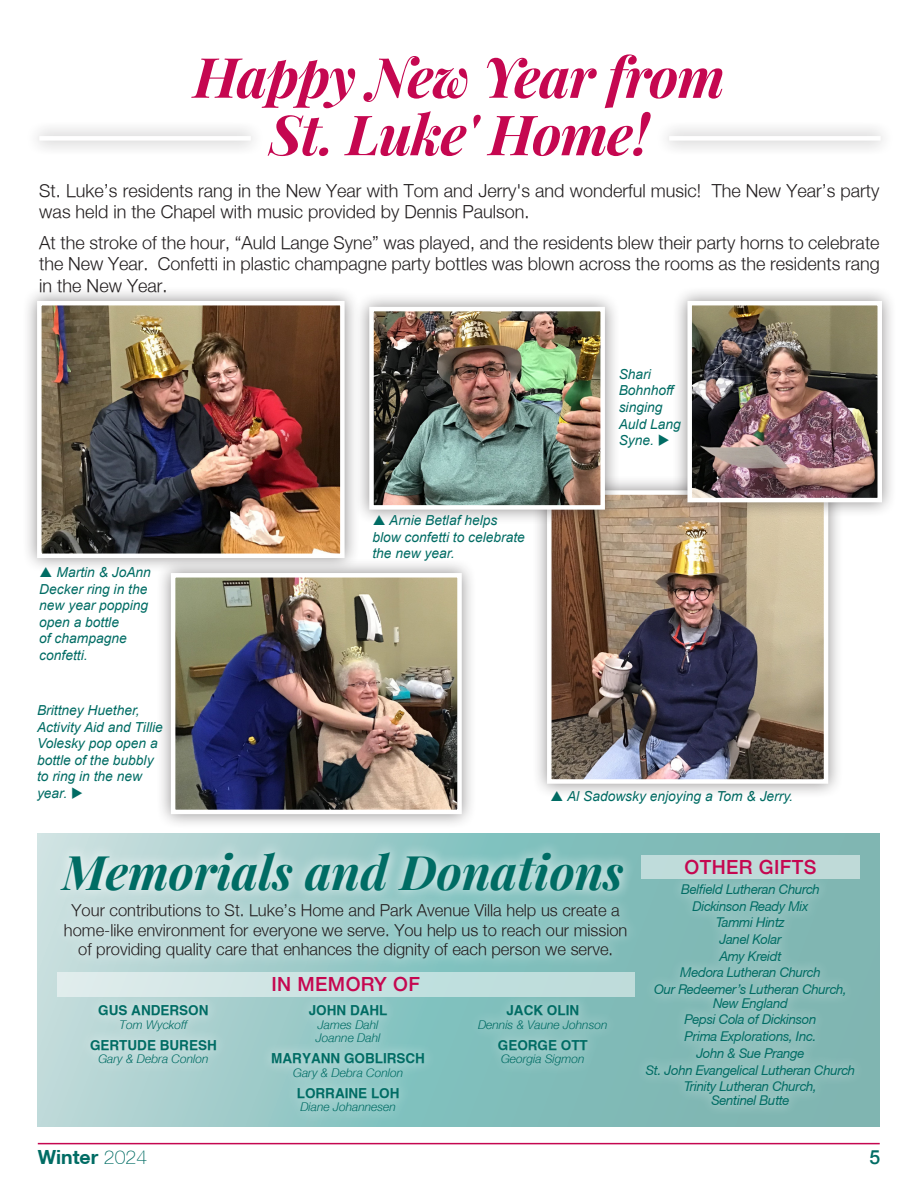
<style>
.page{position:relative;width:918px;height:1188px;background:#fff}
.page>*{position:absolute;margin:0;border:0;box-sizing:border-box;transform-origin:0 0}
.t1{font:italic 700 55.5px/57.4px "Playfair Display";letter-spacing:-.02em;color:#c50750;text-align:center}
.t2{font:italic 700 47.7px "Playfair Display";color:#006c64}
.t3{font:500 19.5px "Helvetica 65";letter-spacing:.02em;color:#c50750}
.t4{font:700 19.5px "Helvetica Neue CE";color:#006c64}
.t5{font:500 19.5px "Helvetica 65";color:#006c64}
.t6{font:300 18px/21.6px "Helvetica Neue";color:#231f20}
.t7{font:300 16.5px/19.8px "Helvetica Neue";color:#231f20;text-align:center}
.t8{font:italic 13.8px/16.5px "Arial";color:#006c64}
.t9{font:italic 13.5px/13.5px "Helvetica Neue CE";letter-spacing:-.02em;color:#006c64;text-align:center}
.t10{font:700 13.5px "Helvetica";color:#006c64}
.t11{font:italic 12px "Helvetica Neue";color:#006c64}
.s1{font-weight:100}
</style>
<div class="page">
<hr style="left:38px;top:1143px;width:842px;height:1px;background:#c50750">
<svg style="left:38px;top:833px;width:842px;height:294px;background:#99c6c4"></svg>
<div style="left:79px;top:993px;width:540px;height:131px;background:#fff;opacity:.75"></div>
<div style="left:641px;top:855px;width:219px;height:24px;background:#bfdbd9"></div>
<div style="left:57px;top:973px;width:577px;height:24px;background:linear-gradient(to right,#deeceb,#b7dad9)"></div>
<div style="left:634px;top:872px;width:232px;height:245px;background:#fff;opacity:.75"></div>
<svg style="left:50px;top:840px;width:585px;height:63px;background:#b4d7d5"></svg>
<svg style="left:52px;top:892px;width:587px;height:79px;background:#a4cfcd"></svg>
<div style="left:25px;top:121px;width:240px;height:35px;background:#231f20;opacity:.5"></div>
<div style="left:39px;top:136px;width:212px;height:5px;background:#fff"></div>
<div style="left:655px;top:121px;width:240px;height:35px;background:#231f20;opacity:.5"></div>
<div style="left:669px;top:136px;width:212px;height:5px;background:#fff"></div>
<div style="left:532px;top:475px;width:311px;height:324px;background:#231f20;opacity:.5"></div>
<img style="left:552px;top:495px;width:271px;height:284px">
<div style="left:547px;top:490px;width:281px;height:294px;border:4px solid #fff"></div>
<div style="left:354px;top:292px;width:266px;height:233px;background:#231f20;opacity:.5"></div>
<img style="left:374px;top:312px;width:226px;height:193px">
<div style="left:369px;top:307px;width:236px;height:203px;border:4px solid #fff"></div>
<div style="left:22px;top:286px;width:338px;height:287px;background:#231f20;opacity:.5"></div>
<img style="left:42px;top:306px;width:298px;height:247px">
<div style="left:37px;top:301px;width:308px;height:257px;border:4px solid #fff"></div>
<div style="left:672px;top:286px;width:225px;height:231px;background:#231f20;opacity:.5"></div>
<img style="left:692px;top:306px;width:185px;height:191px">
<div style="left:687px;top:301px;width:195px;height:201px;border:4px solid #fff"></div>
<div style="left:156px;top:558px;width:321px;height:271px;background:#231f20;opacity:.5"></div>
<img style="left:176px;top:578px;width:281px;height:231px">
<div style="left:171px;top:573px;width:291px;height:241px;border:4px solid #fff"></div>
<svg style="left:551px;top:791px;width:12px;height:8px"></svg>
<svg style="left:373px;top:515px;width:12px;height:10px"></svg>
<svg style="left:40px;top:567px;width:12px;height:6px"></svg>
<p class="t1" style="left:194px;top:43px;width:533px">Happy New Year from<br>St. Luke' Home!</p>
<p class="t6" style="left:39px;top:179px;width:842px">St. Luke’s residents rang in the New Year with Tom and Jerry's and wonderful music! The New Year’s party was held in the Chapel with music provided by Dennis Paulson.</p>
<p class="t6" style="left:39px;top:231px;width:842px;text-align:justify">At the stroke of the hour, “Auld Lange Syne” was played, and the residents blew their party horns to celebrate the New Year. Confetti in plastic champagne party bottles was blown across the rooms as the residents rang in the New Year.</p>
<p class="t8" style="left:39px;top:564px;width:113px;text-indent:17px">Martin &amp; JoAnn<br>Decker ring in the new year popping open a bottle<br>of champagne confetti.</p>
<p class="t8" style="left:37px;top:702px;width:127px">Brittney Huether,<br>Activity Aid and Tillie<br>Volesky pop open a bottle of the bubbly to ring in the new year. ◆</p>
<p class="t8" style="left:372px;top:512px;width:154px;text-indent:17px">Arnie Betlaf helps blow confetti to celebrate the new year.</p>
<p class="t8" style="left:619px;top:366px;width:64px">Shari<br>Bohnhoff singing<br>Auld Lang<br>Syne. ◆</p>
<p class="t8" style="left:567px;top:788px;width:228px">Al Sadowsky enjoying a Tom &amp; Jerry.</p>
<p class="t2" style="left:62px;top:834px;width:563px">Memorials and Donations</p>
<p class="t7" style="left:64px;top:900px;width:565px">Your contributions to St. Luke’s Home and Park Avenue Villa help us create a home-like environment for everyone we serve. You help us to reach our mission of providing quality care that enhances the dignity of each person we serve.</p>
<p class="t10" style="left:98px;top:1002px;width:112px">GUS ANDERSON</p>
<p class="t11" style="left:120px;top:1018px;width:69px">Tom Wyckoff</p>
<p class="t10" style="left:90px;top:1036px;width:128px">GERTUDE BURESH</p>
<p class="t11" style="left:98px;top:1052px;width:112px">Gary &amp; Debra Conlon</p>
<p class="t3" style="left:272px;top:973px;width:150px">IN MEMORY OF</p>
<p class="t10" style="left:309px;top:1002px;width:80px">JOHN DAHL</p>
<p class="t11" style="left:318px;top:1018px;width:62px">James Dahl</p>
<p class="t11" style="left:316px;top:1031px;width:66px">Joanne Dahl</p>
<p class="t10" style="left:271px;top:1050px;width:155px">MARYANN GOBLIRSCH</p>
<p class="t11" style="left:293px;top:1066px;width:112px">Gary &amp; Debra Conlon</p>
<p class="t10" style="left:297px;top:1084px;width:104px">LORRAINE LOH</p>
<p class="t11" style="left:300px;top:1100px;width:97px">Diane Johannesen</p>
<p class="t10" style="left:506px;top:1002px;width:74px">JACK OLIN</p>
<p class="t11" style="left:478px;top:1018px;width:131px">Dennis &amp; Vaune Johnson</p>
<p class="t10" style="left:498px;top:1036px;width:92px">GEORGE OTT</p>
<p class="t11" style="left:501px;top:1052px;width:85px">Georgia Sigmon</p>
<p class="t3" style="left:685px;top:855px;width:133px">OTHER GIFTS</p>
<p class="t9" style="left:681px;top:882px;width:140px">Belfield Lutheran Church</p>
<p class="t9" style="left:692px;top:899px;width:118px">Dickinson Ready Mix</p>
<p class="t9" style="left:716px;top:916px;width:70px">Tammi Hintz</p>
<p class="t9" style="left:720px;top:932px;width:63px">Janel Kolar</p>
<p class="t9" style="left:719px;top:949px;width:64px">Amy Kreidt</p>
<p class="t9" style="left:680px;top:966px;width:142px">Medora Lutheran Church</p>
<p class="t9" style="left:654px;top:983px;width:194px">Our Redeemer’s Lutheran Church,<br>New England</p>
<p class="t9" style="left:685px;top:1013px;width:133px">Pepsi Cola of Dickinson</p>
<p class="t9" style="left:685px;top:1030px;width:133px">Prima Explorations, Inc.</p>
<p class="t9" style="left:696px;top:1046px;width:110px">John &amp; Sue Prange</p>
<p class="t9" style="left:646px;top:1063px;width:211px">St. John Evangelical Lutheran Church</p>
<p class="t9" style="left:684px;top:1080px;width:134px">Trinity Lutheran Church,<br>Sentinel Butte</p>
<p class="t4" style="left:38px;top:1145px;width:111px">Winter <span class="s1">2024</span></p>
<p class="t5" style="left:869px;top:1146px;width:12px">5</p>
</div>
